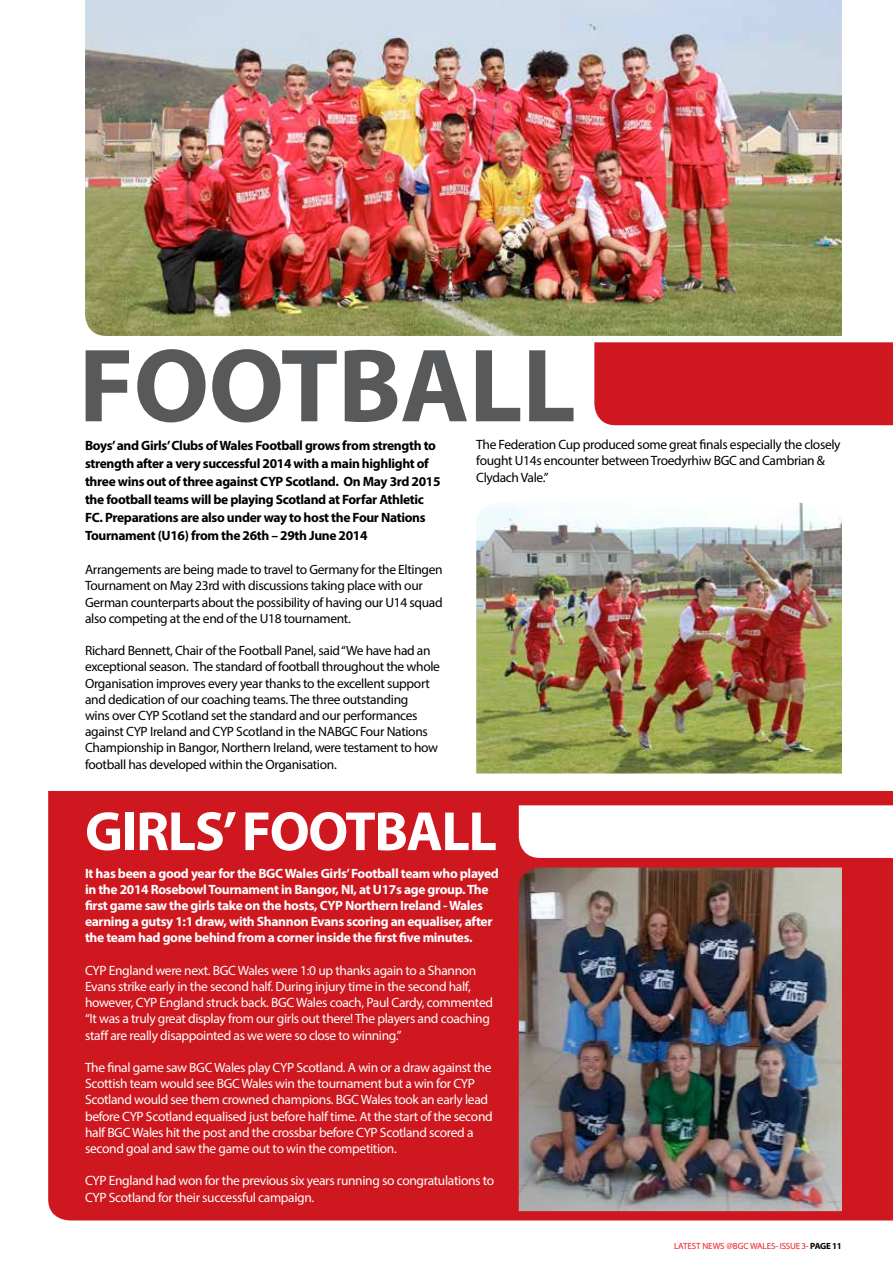
<style>
.page{position:relative;width:893px;height:1263px;background:#fff}
.page>*{position:absolute;margin:0;border:0;box-sizing:border-box;transform-origin:0 0}
.t1{font:700 105.3px "Myriad Pro";color:#58595b}
.t2{font:700 55.65px "Myriad Pro";letter-spacing:-.025em;color:#fff}
.t3{font:13.5px/16.2px "Myriad Pro";letter-spacing:-.025em;color:#fff}
.t4{font:13.5px/16.2px "Myriad Pro";letter-spacing:-.025em;color:#000}
.t5{font:700 13.5px/18px "Myriad Pro";letter-spacing:-.025em;color:#000}
.t6{font:700 13.5px/16.2px "Myriad Pro";letter-spacing:-.025em;color:#fff}
.t7{font:9px "Myriad Pro";letter-spacing:-.005em;color:#ed1d24}
.s1{font-weight:700;color:#000}
</style>
<div class="page">
<div style="left:48px;top:791px;width:845px;height:429px;background:#ce171e"></div>
<svg style="left:519px;top:805px;width:374px;height:53px"></svg>
<div style="left:594px;top:342px;width:299px;height:83px;background:#ce171e"></div>
<img style="left:519px;top:867px;width:323px;height:344px">
<img style="left:476px;top:503px;width:366px;height:270px">
<img style="left:85px;top:0;width:757px;height:336px">
<h1 class="t1" style="left:79px;top:317px;width:119px">football</h1>
<p class="t5" style="left:85px;top:436px;width:357px">Boys’ and Girls’ Clubs of Wales Football grows from strength to strength after a very successful 2014 with a main highlight of three wins out of three against CYP Scotland. On May 3rd 2015 the football teams will be playing Scotland at Forfar Athletic FC. Preparations are also under way to host the Four Nations Tournament (U16) from the 26th – 29th June 2014</p>
<p class="t4" style="left:85px;top:561px;width:359px">Arrangements are being made to travel to Germany for the Eltingen Tournament on May 23rd with discussions taking place with our German counterparts about the possibility of having our U14 squad also competing at the end of the U18 tournament.</p>
<p class="t4" style="left:85px;top:642px;width:356px">Richard Bennett, Chair of the Football Panel, said “We have had an exceptional season. The standard of football throughout the whole Organisation improves every year thanks to the excellent support and dedication of our coaching teams. The three outstanding<br>wins over CYP Scotland set the standard and our performances against CYP Ireland and CYP Scotland in the NABGC Four Nations Championship in Bangor, Northern Ireland, were testament to how football has developed within the Organisation.</p>
<p class="t4" style="left:476px;top:436px;width:366px">The Federation Cup produced some great finals especially the closely fought U14s encounter between Troedyrhiw BGC and Cambrian &amp;<br>Clydach Vale.”</p>
<h2 class="t2" style="left:85px;top:795px;width:413px">GIRLS’ FOOTBALL</h2>
<p class="t6" style="left:85px;top:864px;width:415px">It has been a good year for the BGC Wales Girls’ Football team who played in the 2014 Rosebowl Tournament in Bangor, NI, at U17s age group. The first game saw the girls take on the hosts, CYP Northern Ireland - Wales earning a gutsy 1:1 draw, with Shannon Evans scoring an equaliser, after the team had gone behind from a corner inside the first five minutes.</p>
<p class="t3" style="left:85px;top:962px;width:409px">CYP England were next. BGC Wales were 1:0 up thanks again to a Shannon Evans strike early in the second half. During injury time in the second half, however, CYP England struck back. BGC Wales coach, Paul Cardy, commented “It was a truly great display from our girls out there! The players and coaching staff are really disappointed as we were so close to winning.”</p>
<p class="t3" style="left:85px;top:1059px;width:409px">The final game saw BGC Wales play CYP Scotland. A win or a draw against the Scottish team would see BGC Wales win the tournament but a win for CYP Scotland would see them crowned champions. BGC Wales took an early lead before CYP Scotland equalised just before half time. At the start of the second half BGC Wales hit the post and the crossbar before CYP Scotland scored a second goal and saw the game out to win the competition.</p>
<p class="t3" style="left:85px;top:1172px;width:411px">CYP England had won for the previous six years running so congratulations to<br>CYP Scotland for their successful campaign.</p>
<p class="t7" style="left:674px;top:1240px;width:65px">latest news @bgc</p>
<p class="t7" style="left:750px;top:1240px;width:93px">wales- ISSUE 3- <span class="s1">PAGE 11</span></p>
</div>
